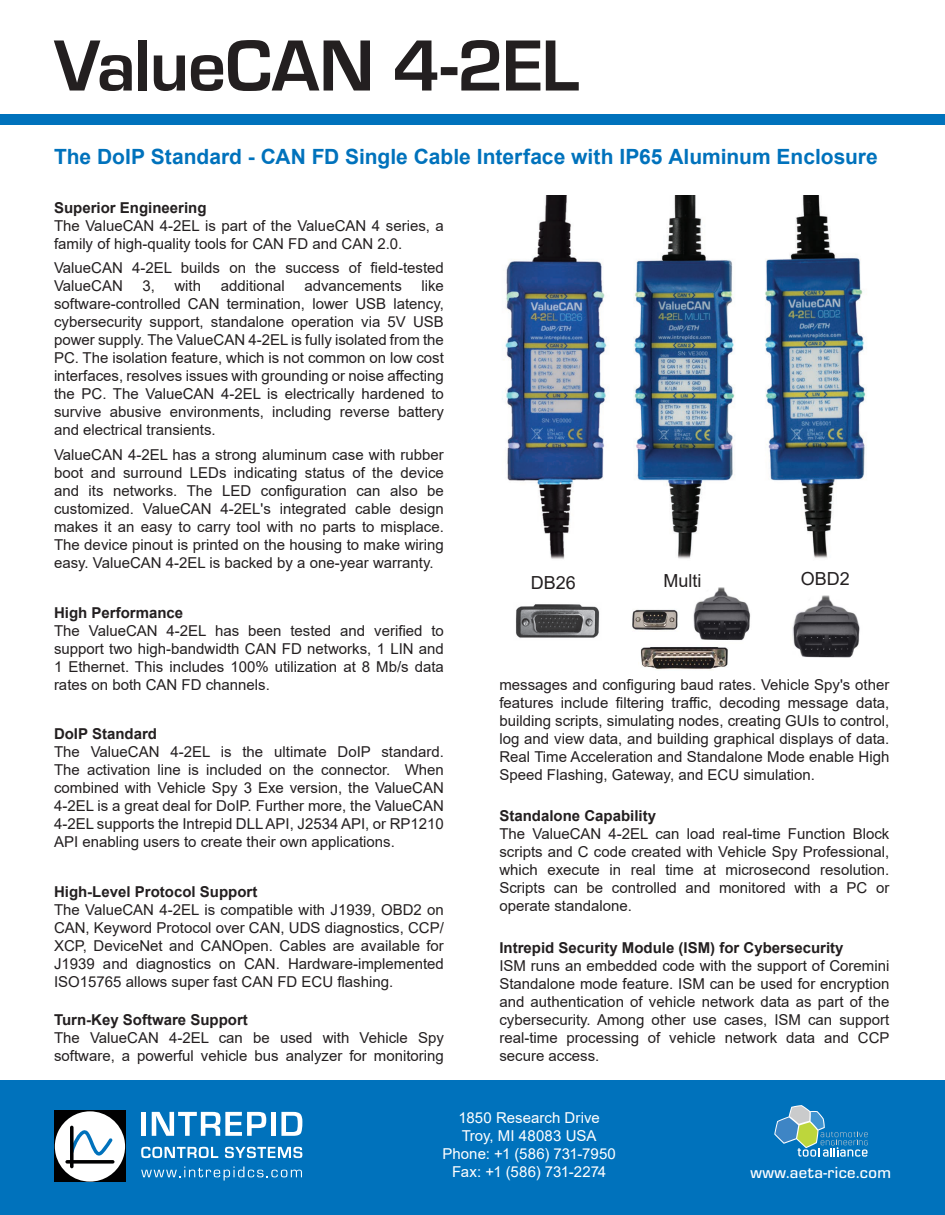
<style>
.page{position:relative;width:945px;height:1215px;background:#fff}
.page>*{position:absolute;margin:0;border:0;box-sizing:border-box;transform-origin:0 0}
.Header_-_Page_1_Titl{font:700 75px "Eurostile";letter-spacing:-.02em;color:#231f20}
.Header_Subtitle{font:700 21px "Arial";color:#0072bc}
.t1{font:18px "Arial";color:#231f20}
.t2{font:500 16.65px "Eurostile";letter-spacing:.025em;color:#fff}
.Normal_-_10_pt{font:15px/18px "Arial";color:#231f20}
.Heading_1_-_10_pt{font:15px/18px "Arial";color:#231f20}
.t3{font:15px/18px "Arial";letter-spacing:.005em;color:#fff;text-align:center}
.s1{font-weight:700}
</style>
<div class="page">
<div style="left:0;top:1080px;width:945px;height:135px;background:#0072bc"></div>
<div style="left:141px;top:1112px;width:5px;height:24px;background:#fff"></div>
<svg style="left:152px;top:1112px;width:114px;height:24px"></svg>
<hr style="left:271px;top:1112px;width:4px;height:24px;background:#fff">
<svg style="left:281px;top:1112px;width:21px;height:24px"></svg>
<svg style="left:141px;top:1147px;width:77px;height:11px"></svg>
<svg style="left:225px;top:1147px;width:77px;height:11px"></svg>
<svg style="left:141px;top:1167px;width:161px;height:14px"></svg>
<div style="left:54px;top:1111px;width:72px;height:71px;background:#000001"></div>
<svg style="left:55px;top:1111px;width:70px;height:71px"></svg>
<svg style="left:774px;top:1105px;width:94px;height:52px"></svg>
<div style="left:0;top:114px;width:945px;height:11px;background:#0072bc"></div>
<img style="left:505px;top:195px;width:361px;height:364px">
<img style="left:516px;top:604px;width:84px;height:34px">
<img style="left:792px;top:595px;width:68px;height:63px">
<img style="left:632px;top:609px;width:46px;height:21px">
<img style="left:693px;top:587px;width:58px;height:53px">
<img style="left:640px;top:647px;width:88px;height:22px">
<p class="Header_-_Page_1_Titl" style="left:54px;top:12px;width:527px">ValueCAN 4-2EL</p>
<p class="Header_Subtitle" style="left:54px;top:142px;width:825px">The DoIP Standard - CAN FD Single Cable Interface with IP65 Aluminum Enclosure</p>
<p class="Normal_-_10_pt" style="left:54px;top:198px;width:391px"><span class="s1">Superior Engineering<br></span>The ValueCAN 4-2EL is part of the ValueCAN 4 series, a family of high-quality tools for CAN FD and CAN 2.0.</p>
<p class="Normal_-_10_pt" style="left:54px;top:259px;width:391px">ValueCAN 4-2EL builds on the success of field-tested<br>ValueCAN</p>
<p class="Normal_-_10_pt" style="left:142px;top:277px;width:14px">3,</p>
<p class="Normal_-_10_pt" style="left:174px;top:277px;width:28px">with</p>
<p class="Normal_-_10_pt" style="left:221px;top:277px;width:66px">additional</p>
<p class="Normal_-_10_pt" style="left:304px;top:277px;width:99px">advancements</p>
<p class="Normal_-_10_pt" style="left:54px;top:277px;width:392px;text-align:justify;text-indent:367px">like software-controlled CAN termination, lower USB latency, cybersecurity support, standalone operation via 5V USB power supply. The ValueCAN 4-2EL is fully isolated from the PC. The isolation feature, which is not common on low cost interfaces, resolves issues with grounding or noise affecting the PC. The ValueCAN 4-2EL is electrically hardened to survive abusive environments, including reverse battery and electrical transients.</p>
<p class="Normal_-_10_pt" style="left:54px;top:446px;width:391px;text-align:justify">ValueCAN 4-2EL has a strong aluminum case with rubber boot and surround LEDs indicating status of the device and its networks. The LED configuration can also be customized. ValueCAN 4-2EL's integrated cable design makes it an easy to carry tool with no parts to misplace.<br>The device pinout is printed on the housing to make wiring easy. ValueCAN 4-2EL is backed by a one-year warranty.</p>
<p class="Normal_-_10_pt" style="left:54px;top:603px;width:391px"><span class="s1">High Performance<br></span>The ValueCAN 4-2EL has been tested and verified to support two high-bandwidth CAN FD networks, 1 LIN and 1 Ethernet. This includes 100% utilization at 8 Mb/s data rates on both CAN FD channels.</p>
<p class="Normal_-_10_pt" style="left:54px;top:725px;width:391px"><span class="s1">DoIP Standard<br></span>The ValueCAN 4-2EL is the ultimate DoIP standard.<br>The activation line is included on the connector. When combined with Vehicle Spy 3 Exe version, the ValueCAN 4-2EL is a great deal for DoIP. Further more, the ValueCAN 4-2EL supports the Intrepid DLL API, J2534 API, or RP1210<br>API enabling users to create their own applications.</p>
<p class="Normal_-_10_pt" style="left:54px;top:882px;width:391px"><span class="s1">High-Level Protocol Support<br></span>The ValueCAN 4-2EL is compatible with J1939, OBD2 on CAN, Keyword Protocol over CAN, UDS diagnostics, CCP/ XCP, DeviceNet and CANOpen. Cables are available for J1939 and diagnostics on CAN. Hardware-implemented ISO15765 allows super fast CAN FD ECU flashing.</p>
<p class="Heading_1_-_10_pt" style="left:54px;top:1011px;width:391px"><span class="s1">Turn-Key Software Support<br></span>The ValueCAN 4-2EL can be used with Vehicle Spy software, a powerful vehicle bus analyzer for monitoring</p>
<p class="t1" style="left:531px;top:570px;width:47px">DB26</p>
<p class="t1" style="left:663px;top:568px;width:39px">Multi</p>
<p class="t1" style="left:801px;top:567px;width:51px">OBD2</p>
<p class="Heading_1_-_10_pt" style="left:499px;top:675px;width:391px;text-align:justify">messages and configuring baud rates. Vehicle Spy's other features include filtering traffic, decoding message data, building scripts, simulating nodes, creating GUIs to control, log and view data, and building graphical displays of data.<br>Real Time Acceleration and Standalone Mode enable High Speed Flashing, Gateway, and ECU simulation.</p>
<p class="Heading_1_-_10_pt" style="left:499px;top:807px;width:391px"><span class="s1">Standalone Capability<br></span>The ValueCAN 4-2EL can load real-time Function Block scripts and C code created with Vehicle Spy Professional, which execute in real time at microsecond resolution.<br>Scripts can be controlled and monitored with a PC or operate standalone.</p>
<p class="Heading_1_-_10_pt" style="left:499px;top:939px;width:392px"><span class="s1">Intrepid Security Module (ISM) for Cybersecurity<br></span>ISM runs an embedded code with the support of Coremini Standalone mode feature. ISM can be used for encryption and authentication of vehicle network data as part of the cybersecurity. Among other use cases, ISM can support real-time processing of vehicle network data and CCP secure access.</p>
<p class="t3" style="left:443px;top:1109px;width:175px">1850 Research Drive<br>Troy, MI 48083 USA<br>Phone: +1 (586) 731-7950<br>Fax: +1 (586) 731-2274</p>
<p class="t2" style="left:751px;top:1161px;width:142px">www.aeta-rice.com</p>
</div>
